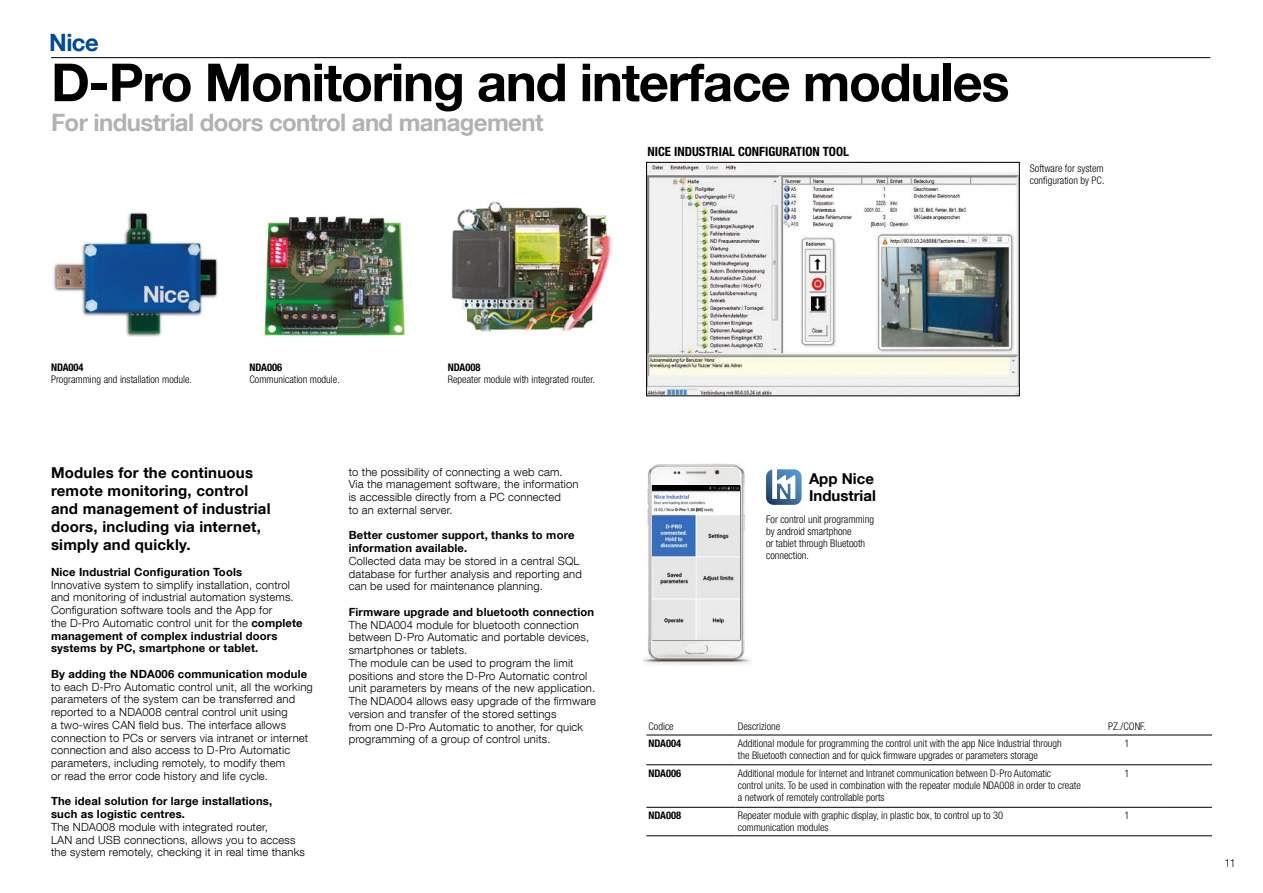
<style>
.page{position:relative;width:1263px;height:893px;background:#fff}
.page>*{position:absolute;margin:0;border:0;box-sizing:border-box;transform-origin:0 0}
.t1{font:700 52.5px "Helvetica Neue LT Com";letter-spacing:-.025em;color:#000}
.t2{font:700 24px "Helvetica Neue LT Com";letter-spacing:-.025em;color:#b3b2b2}
.t3{font:700 23.85px "Helvetica Neue LT Com";color:#004a93}
.t4{font:700 15px/18px "Helvetica Neue LT Com";letter-spacing:.015em;color:#000}
.t5{font:700 condensed 12.75px "Helvetica Neue LT Std";color:#000}
.t6{font:300 11.25px/12.8px "Helvetica Neue LT Com";letter-spacing:.015em;color:#000}
.t7{font:700 11.25px/12.8px "Helvetica Neue LT Com";letter-spacing:.015em;color:#000}
.t8{font:300 condensed 11.25px "Helvetica Neue LT Std";color:#000}
.t9{font:300 condensed 10.5px/12px "Helvetica Neue LT Std";color:#000}
.t10{font:300 condensed 10.5px/12px "Helvetica Neue LT Pro";color:#000}
.t11{font:700 condensed 10.5px "Helvetica Neue LT Std";color:#000}
.s1{font-weight:700}
</style>
<div class="page">
<hr style="left:51px;top:57px;width:1159px;height:1px;background:#000">
<img style="left:259px;top:216px;width:147px;height:121px">
<img style="left:53px;top:212px;width:165px;height:125px">
<img style="left:451px;top:201px;width:161px;height:134px">
<img style="left:648px;top:164px;width:369px;height:230px">
<div style="left:646px;top:162px;width:373px;height:234px;border:1px solid #000"></div>
<img style="left:643px;top:464px;width:108px;height:201px">
<img style="left:652px;top:485px;width:88px;height:155px">
<svg style="left:766px;top:469px;width:35px;height:36px"></svg>
<hr style="left:1093px;top:807px;width:68px;height:1px;background:#000">
<hr style="left:1093px;top:735px;width:68px;height:1px;background:#000">
<hr style="left:1093px;top:764px;width:68px;height:1px;background:#000">
<hr style="left:1093px;top:835px;width:68px;height:1px;background:#000">
<hr style="left:646px;top:807px;width:90px;height:1px;background:#000">
<hr style="left:646px;top:735px;width:90px;height:1px;background:#000">
<hr style="left:646px;top:764px;width:90px;height:1px;background:#000">
<hr style="left:646px;top:835px;width:90px;height:1px;background:#000">
<hr style="left:736px;top:807px;width:357px;height:1px;background:#000">
<hr style="left:736px;top:735px;width:357px;height:1px;background:#000">
<hr style="left:736px;top:764px;width:357px;height:1px;background:#000">
<hr style="left:736px;top:835px;width:357px;height:1px;background:#000">
<hr style="left:1161px;top:807px;width:51px;height:1px;background:#000">
<hr style="left:1161px;top:735px;width:51px;height:1px;background:#000">
<hr style="left:1161px;top:764px;width:51px;height:1px;background:#000">
<hr style="left:1161px;top:835px;width:51px;height:1px;background:#000">
<h3 class="t3" style="left:49px;top:27px;width:51px">Nice</h3>
<h1 class="t1" style="left:51px;top:49px;width:960px">D-Pro Monitoring and interface modules</h1>
<h2 class="t2" style="left:51px;top:107px;width:494px">For industrial doors control and management</h2>
<p class="t5" style="left:647px;top:143px;width:203px">NICE INDUSTRIAL CONFIGURATION TOOL</p>
<p class="t9" style="left:1030px;top:162px;width:76px">Software for system configuration by PC.</p>
<p class="t11" style="left:51px;top:361px;width:34px">NDA004</p>
<p class="t9" style="left:51px;top:373px;width:143px">Programming and installation module.</p>
<p class="t11" style="left:249px;top:361px;width:34px">NDA006</p>
<p class="t9" style="left:249px;top:373px;width:92px">Communication module.</p>
<p class="t11" style="left:448px;top:361px;width:34px">NDA008</p>
<p class="t9" style="left:448px;top:373px;width:149px">Repeater module with integrated router.</p>
<h3 class="t4" style="left:51px;top:464px;width:221px">Modules for the continuous remote monitoring, control and management of industrial doors, including via internet, simply and quickly.</h3>
<p class="t7" style="left:51px;top:565px;width:193px">Nice Industrial Configuration Tools</p>
<p class="t6" style="left:51px;top:578px;width:253px">Innovative system to simplify installation, control and monitoring of industrial automation systems.<br>Configuration software tools and the App for<br>the D-Pro Automatic control unit for the <span class="s1">complete management of complex industrial doors systems by PC, smartphone or tablet.</span></p>
<p class="t7" style="left:51px;top:667px;width:258px">By adding the NDA006 communication module</p>
<p class="t6" style="left:51px;top:680px;width:263px">to each D-Pro Automatic control unit, all the working parameters of the system can be transferred and reported to a NDA008 central control unit using<br>a two-wires CAN field bus. The interface allows connection to PCs or servers via intranet or internet connection and also access to D-Pro Automatic parameters, including remotely, to modify them<br>or read the error code history and life cycle.</p>
<p class="t7" style="left:51px;top:795px;width:223px">The ideal solution for large installations, such as logistic centres.</p>
<p class="t6" style="left:51px;top:820px;width:255px">The NDA008 module with integrated router,<br>LAN and USB connections, allows you to access the system remotely, checking it in real time thanks</p>
<p class="t6" style="left:349px;top:465px;width:231px">to the possibility of connecting a web cam.<br>Via the management software, the information is accessible directly from a PC connected<br>to an external server.</p>
<p class="t7" style="left:349px;top:529px;width:227px">Better customer support, thanks to more information available.</p>
<p class="t6" style="left:349px;top:554px;width:235px">Collected data may be stored in a central SQL database for further analysis and reporting and can be used for maintenance planning.</p>
<p class="t7" style="left:349px;top:605px;width:247px">Firmware upgrade and bluetooth connection</p>
<p class="t6" style="left:349px;top:618px;width:249px">The NDA004 module for bluetooth connection between D-Pro Automatic and portable devices, smartphones or tablets.<br>The module can be used to program the limit positions and store the D-Pro Automatic control unit parameters by means of the new application.<br>The NDA004 allows easy upgrade of the firmware version and transfer of the stored settings<br>from one D-Pro Automatic to another, for quick programming of a group of control units.</p>
<h3 class="t4" style="left:809px;top:470px;width:68px;line-height:16.5px">App Nice<br>Industrial</h3>
<p class="t10" style="left:766px;top:513px;width:110px">For control unit programming by android smartphone<br>or tablet through Bluetooth connection.</p>
<p class="t9" style="left:648px;top:720px;width:27px">Codice</p>
<p class="t9" style="left:738px;top:720px;width:44px">Descrizione</p>
<p class="t9" style="left:1108px;top:720px;width:40px">PZ./CONF.</p>
<p class="t11" style="left:648px;top:737px;width:34px">NDA004</p>
<p class="t9" style="left:738px;top:737px;width:326px">Additional module for programming the control unit with the app Nice Industrial through the Bluetooth connection and for quick firmware upgrades or parameters storage</p>
<p class="t9" style="left:1124px;top:737px;width:7px">1</p>
<p class="t11" style="left:648px;top:766px;width:34px">NDA006</p>
<p class="t9" style="left:738px;top:767px;width:345px">Additional module for Internet and Intranet communication between D-Pro Automatic<br>control units. To be used in combination with the repeater module NDA008 in order to create a network of remotely controllable ports</p>
<p class="t9" style="left:1124px;top:767px;width:7px">1</p>
<p class="t11" style="left:648px;top:809px;width:34px">NDA008</p>
<p class="t9" style="left:738px;top:809px;width:267px">Repeater module with graphic display, in plastic box, to control up to 30 communication modules</p>
<p class="t9" style="left:1124px;top:809px;width:7px">1</p>
<p class="t8" style="left:1225px;top:857px;width:12px">11</p>
</div>
